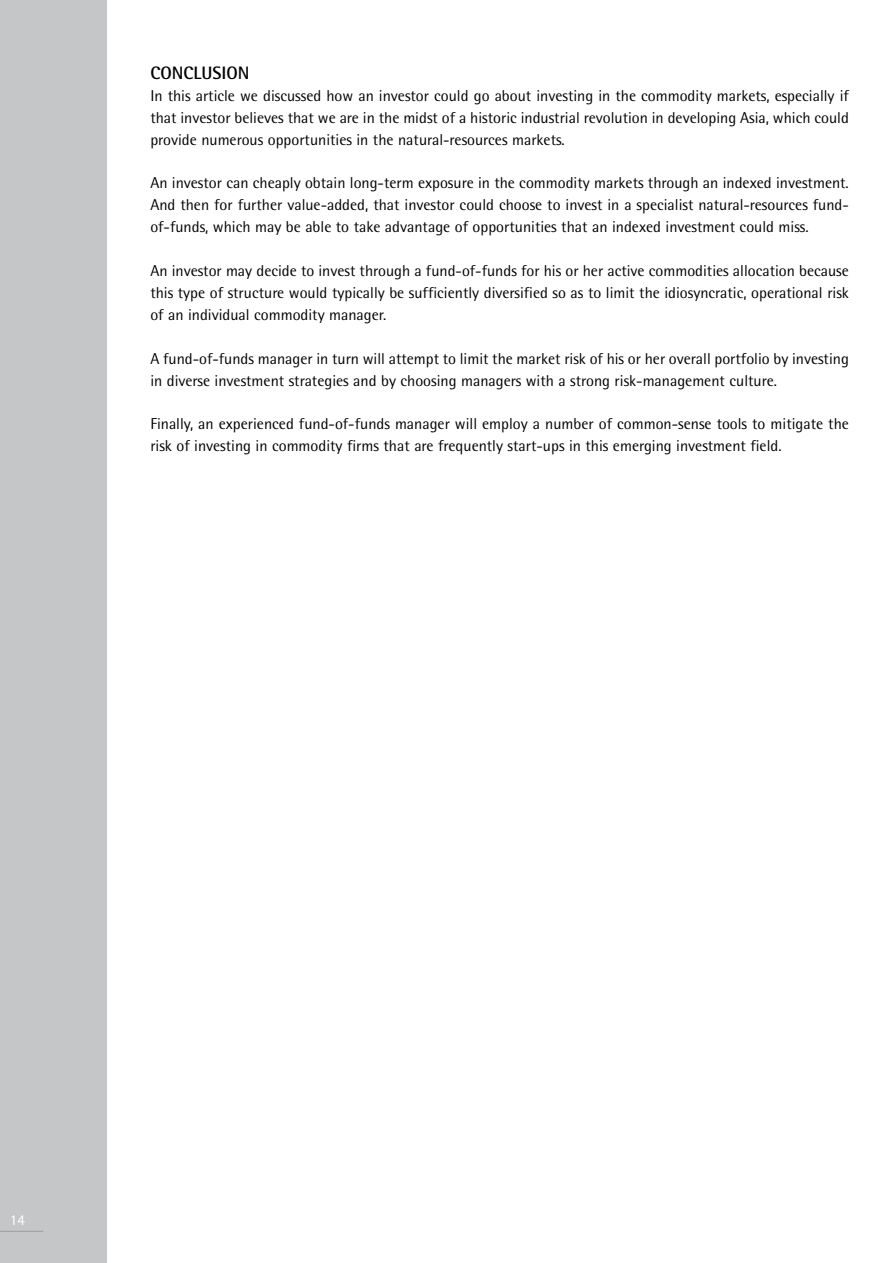
<style>
.page{position:relative;width:893px;height:1263px;background:#fff}
.page>*{position:absolute;margin:0;border:0;box-sizing:border-box;transform-origin:0 0}
.t1{font:700 18px "Rotis Semi Sans";color:#000}
.t2{font:15.75px/21.9px "Rotis Semi Sans";color:#000;text-align:justify}
.t3{font:15px "Rotis Semi Sans";color:#fff}
</style>
<div class="page">
<div style="left:0;top:0;width:106px;height:1263px;background:#c5c6c8"></div>
<hr style="left:0;top:1231px;width:43px;height:1px;background:#9c9d9f">
<p class="t1" style="left:150px;top:62px;width:101px">CONCLUSION</p>
<p class="t2" style="left:150px;top:84px;width:700px">In this article we discussed how an investor could go about investing in the commodity markets, especially if that investor believes that we are in the midst of a historic industrial revolution in developing Asia, which could provide numerous opportunities in the natural-resources markets.</p>
<p class="t2" style="left:150px;top:172px;width:700px">An investor can cheaply obtain long-term exposure in the commodity markets through an indexed investment.<br>And then for further value-added, that investor could choose to invest in a specialist natural-resources fund&shy;of-funds, which may be able to take advantage of opportunities that an indexed investment could miss.</p>
<p class="t2" style="left:150px;top:260px;width:700px">An investor may decide to invest through a fund-of-funds for his or her active commodities allocation because this type of structure would typically be sufficiently diversified so as to limit the idiosyncratic, operational risk of an individual commodity manager.</p>
<p class="t2" style="left:150px;top:347px;width:700px">A fund-of-funds manager in turn will attempt to limit the market risk of his or her overall portfolio by investing in diverse investment strategies and by choosing managers with a strong risk-management culture.</p>
<p class="t2" style="left:150px;top:413px;width:700px">Finally, an experienced fund-of-funds manager will employ a number of common-sense tools to mitigate the risk of investing in commodity firms that are frequently start-ups in this emerging investment field.</p>
<p class="t3" style="left:10px;top:1211px;width:17px">14</p>
</div>
